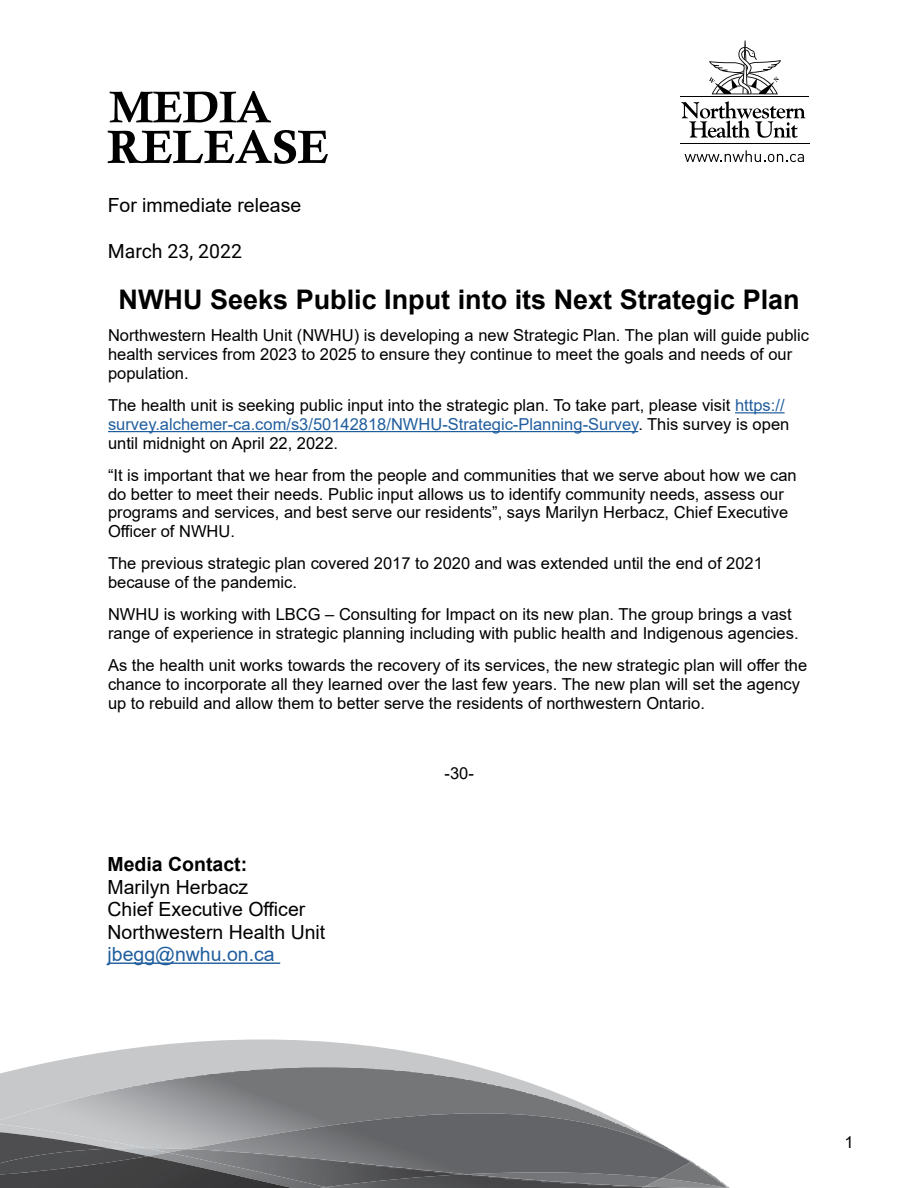
<style>
.page{position:relative;width:918px;height:1188px;background:#fff}
.page>*{position:absolute;margin:0;border:0;box-sizing:border-box;transform-origin:0 0}
.t1{font:700 27px "Arial";color:#000}
.t2{font:19.5px/22.5px "Arial";color:#000}
.t3{font:19.5px "Arial";color:#215e9e}
.t4{font:700 19.5px "Arial";color:#000}
.t5{font:19.5px "Roboto";color:#000}
.t6{font:16.5px/18.8px "Arial";color:#000}
.s1{color:#215e9e}
</style>
<div class="page">
<svg style="left:28px;top:1040px;width:450px;height:27px;fill:#c6c8ca"></svg>
<img style="left:0;top:1067px;width:603px;height:62px">
<img style="left:661px;top:1162px;width:66px;height:25px">
<svg style="left:0;top:1129px;width:188px;height:27px;background:#949597"></svg>
<img style="left:644px;top:1178px;width:17px;height:9px">
<img style="left:188px;top:1113px;width:503px;height:65px">
<img style="left:0;top:1156px;width:303px;height:32px">
<img style="left:0;top:1160px;width:125px;height:17px">
<img style="left:326px;top:1174px;width:318px;height:14px">
<img style="left:168px;top:1149px;width:299px;height:38px">
<hr style="left:680px;top:144px;width:130px;height:1px;background:#000">
<svg style="left:685px;top:150px;width:119px;height:12px"></svg>
<svg style="left:681px;top:101px;width:124px;height:37px"></svg>
<hr style="left:680px;top:97px;width:129px;height:1px;background:#000">
<svg style="left:709px;top:41px;width:72px;height:54px"></svg>
<svg style="left:110px;top:91px;width:161px;height:31px"></svg>
<svg style="left:108px;top:130px;width:220px;height:34px"></svg>
<hr style="left:735px;top:412px;width:50px;height:1px;background:#215e9e">
<hr style="left:108px;top:431px;width:530px;height:1px;background:#215e9e">
<hr style="left:108px;top:963px;width:172px;height:1px;background:#215e9e">
<p class="t2" style="left:108px;top:194px;width:195px">For immediate release</p>
<p class="t5" style="left:108px;top:238px;width:136px">March 23, 2022</p>
<h1 class="t1" style="left:119px;top:281px;width:683px">NWHU Seeks Public Input into its Next Strategic Plan</h1>
<p class="t6" style="left:108px;top:326px;width:703px">Northwestern Health Unit (NWHU) is developing a new Strategic Plan. The plan will guide public health services from 2023 to 2025 to ensure they continue to meet the goals and needs of our population.</p>
<p class="t6" style="left:108px;top:396px;width:683px">The health unit is seeking public input into the strategic plan. To take part, please visit <span class="s1">https:// survey.alchemer-ca.com/s3/50142818/NWHU-Strategic-Planning-Survey</span>. This survey is open until midnight on April 22, 2022.</p>
<p class="t6" style="left:108px;top:466px;width:690px">“It is important that we hear from the people and communities that we serve about how we can do better to meet their needs. Public input allows us to identify community needs, assess our programs and services, and best serve our residents”, says Marilyn Herbacz, Chief Executive Officer of NWHU.</p>
<p class="t6" style="left:108px;top:554px;width:656px">The previous strategic plan covered 2017 to 2020 and was extended until the end of 2021 because of the pandemic.</p>
<p class="t6" style="left:108px;top:605px;width:692px">NWHU is working with LBCG – Consulting for Impact on its new plan. The group brings a vast range of experience in strategic planning including with public health and Indigenous agencies.</p>
<p class="t6" style="left:108px;top:656px;width:701px">As the health unit works towards the recovery of its services, the new strategic plan will offer the chance to incorporate all they learned over the last few years. The new plan will set the agency up to rebuild and allow them to better serve the residents of northwestern Ontario.</p>
<p class="t4" style="left:108px;top:851px;width:141px">Media Contact:</p>
<p class="t2" style="left:108px;top:875px;width:219px">Marilyn Herbacz<br>Chief Executive Officer<br>Northwestern Health Unit</p>
<p class="t3" style="left:108px;top:941px;width:169px">jbegg@nwhu.on.ca</p>
<p class="t6" style="left:445px;top:763px;width:31px">-30-</p>
<p class="t6" style="left:844px;top:1132px;width:11px">1</p>
</div>
